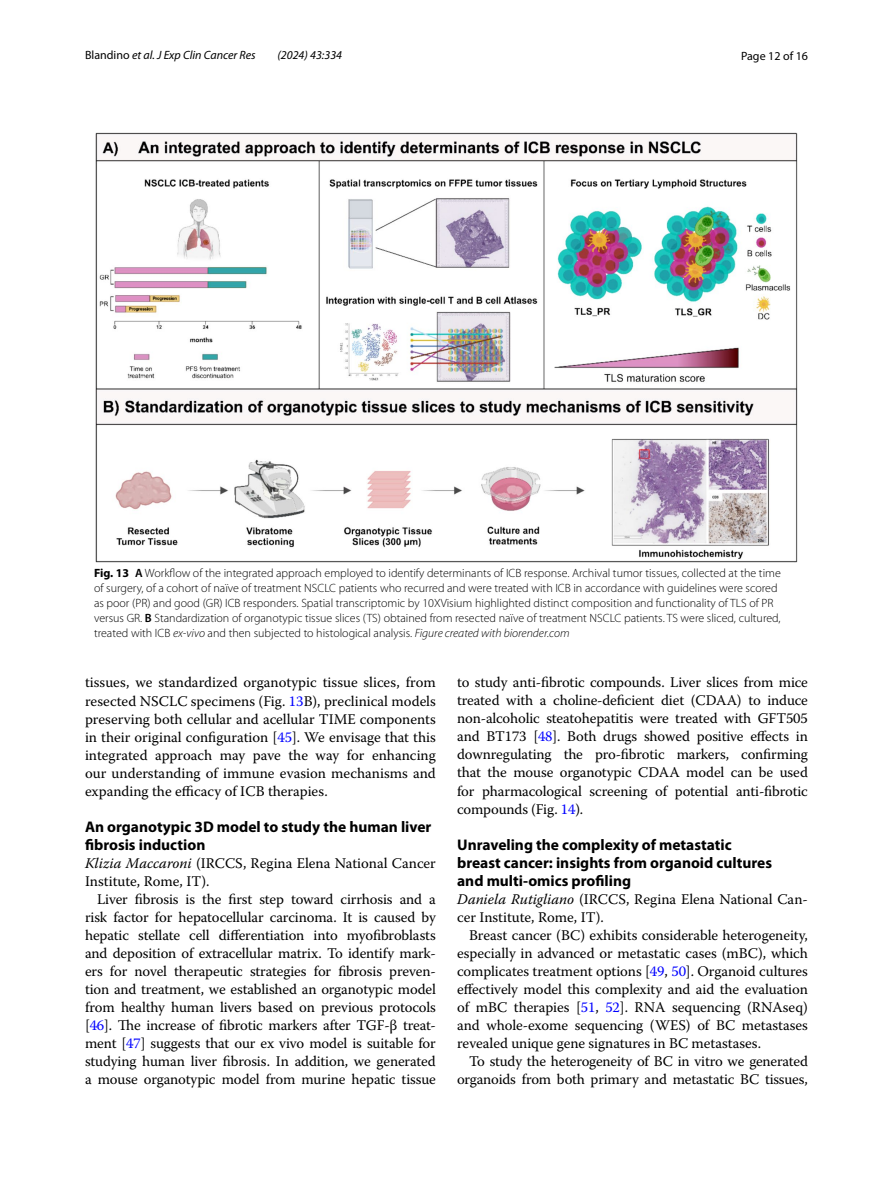
<style>
.page{position:relative;width:893px;height:1187px;background:#fff}
.page>*{position:absolute;margin:0;border:0;box-sizing:border-box;transform-origin:0 0}
.t1{font:700 15.45px/18px "Myriad Pro";color:#000}
.t2{font:14.7px/18px "Warnock Pro";letter-spacing:-.005em;color:#000;text-align:justify}
.t3{font:300 12px/15px "Myriad Pro";color:#000}
.t4{font:italic 12px "Myriad Pro";color:#000}
.t5{font:12px "Myriad Pro";color:#000}
.s1{font-style:normal}
.s2{font-weight:700}
.s3{font-weight:600}
.s4{font-style:italic}
.s5{color:#00f}
</style>
<div class="page">
<img style="left:96px;top:133px;width:701px;height:429px">
<p class="t4" style="left:85px;top:48px;width:172px"><span class="s1">Blandino</span> et al. J Exp Clin Cancer Res</p>
<p class="t4" style="left:277px;top:48px;width:66px">(2024) 43:334</p>
<p class="t5" style="left:741px;top:48px;width:68px">Page 12 of 16</p>
<p class="t3" style="left:94px;top:566px;width:688px"><span class="s2">Fig. 13</span> <span class="s3">A</span> Workflow of the integrated approach employed to identify determinants of ICB response. Archival tumor tissues, collected at the time of surgery, of a cohort of naïve of treatment NSCLC patients who recurred and were treated with ICB in accordance with guidelines were scored as poor (PR) and good (GR) ICB responders. Spatial transcriptomic by 10XVisium highlighted distinct composition and functionality of TLS of PR versus GR. <span class="s3">B</span> Standardization of organotypic tissue slices (TS) obtained from resected naïve of treatment NSCLC patients. TS were sliced, cultured, treated with ICB <span class="s4">ex-vivo</span> and then subjected to histological analysis. <span class="s4">Figure created with biorender.com</span></p>
<p class="t2" style="left:85px;top:673px;width:352px">tissues, we standardized organotypic tissue slices, from resected NSCLC specimens (Fig. <span class="s5">13</span>B), preclinical models preserving both cellular and acellular TIME components in their original configuration [<span class="s5">45</span>]. We envisage that this integrated approach may pave the way for enhancing our understanding of immune evasion mechanisms and expanding the efficacy of ICB therapies.</p>
<p class="t1" style="left:85px;top:816px;width:348px">An organotypic 3D model to study the human liver fibrosis induction</p>
<p class="t2" style="left:85px;top:853px;width:352px"><span class="s4">Klizia Maccaroni</span> (IRCCS, Regina Elena National Cancer<br>Institute, Rome, IT).</p>
<p class="t2" style="left:85px;top:889px;width:352px;text-indent:12px">Liver fibrosis is the first step toward cirrhosis and a risk factor for hepatocellular carcinoma. It is caused by hepatic stellate cell differentiation into myofibroblasts and deposition of extracellular matrix. To identify mark&shy;ers for novel therapeutic strategies for fibrosis preven&shy;tion and treatment, we established an organotypic model from healthy human livers based on previous protocols [<span class="s5">46</span>]. The increase of fibrotic markers after TGF-β treat&shy;ment [<span class="s5">47</span>] suggests that our ex vivo model is suitable for studying human liver fibrosis. In addition, we generated a mouse organotypic model from murine hepatic tissue</p>
<p class="t2" style="left:457px;top:673px;width:352px">to study anti-fibrotic compounds. Liver slices from mice treated with a choline-deficient diet (CDAA) to induce non-alcoholic steatohepatitis were treated with GFT505 and BT173 [<span class="s5">48</span>]. Both drugs showed positive effects in downregulating the pro-fibrotic markers, confirming that the mouse organotypic CDAA model can be used for pharmacological screening of potential anti-fibrotic compounds (Fig. <span class="s5">14</span>).</p>
<p class="t1" style="left:457px;top:834px;width:316px">Unraveling the complexity of metastatic breast cancer: insights from organoid cultures and multi‑omics profiling</p>
<p class="t2" style="left:457px;top:889px;width:352px"><span class="s4">Daniela Rutigliano</span> (IRCCS, Regina Elena National Can&shy;cer Institute, Rome, IT).</p>
<p class="t2" style="left:457px;top:925px;width:352px;text-indent:12px">Breast cancer (BC) exhibits considerable heterogeneity, especially in advanced or metastatic cases (mBC), which complicates treatment options [<span class="s5">49</span>, <span class="s5">50</span>]. Organoid cultures effectively model this complexity and aid the evaluation of mBC therapies [<span class="s5">51</span>, <span class="s5">52</span>]. RNA sequencing (RNAseq) and whole-exome sequencing (WES) of BC metastases revealed unique gene signatures in BC metastases.</p>
<p class="t2" style="left:457px;top:1051px;width:352px;text-align:right">To study the heterogeneity of BC in vitro we generated organoids from both primary and metastatic BC tissues,</p>
</div>
